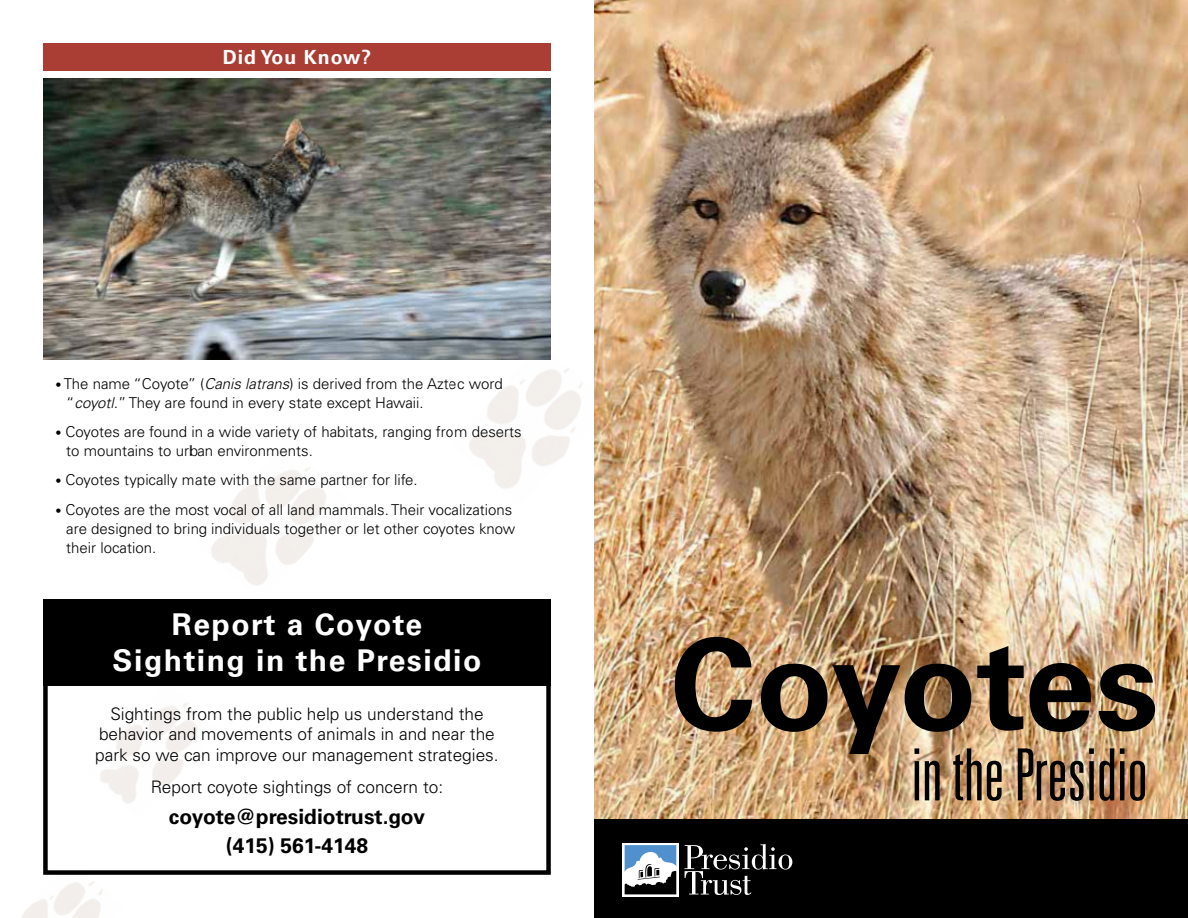
<style>
.page{position:relative;width:1188px;height:918px;background:#fff}
.page>*{position:absolute;margin:0;border:0;box-sizing:border-box;transform-origin:0 0}
.t1{font:700 127.5px "Univers";letter-spacing:-.01em;color:#000}
.t2{font:300 ultra-condensed 72px "Univers";color:#000}
.t3{font:700 30px/36px "Univers";letter-spacing:.05em;color:#fff;text-align:center}
.t4{font:700 21px/28.5px "Univers";color:#000;text-align:center}
.t5{font:700 19.5px "Univers";letter-spacing:.05em;color:#fff}
.t6{font:300 17.25px "Univers";color:#000}
.t7{font:300 15px/18.8px "Univers";color:#000}
.s1{font-size:12px}
.s2{font-style:italic}
</style>
<div class="page">
<div style="left:43px;top:599px;width:508px;height:276px;border:4px solid #000"></div>
<div style="left:43px;top:599px;width:508px;height:87px;background:#000"></div>
<div style="left:43px;top:43px;width:508px;height:28px;background:#aa3e35"></div>
<img style="left:594px;top:0;width:594px;height:820px">
<div style="left:594px;top:820px;width:594px;height:98px;background:#000"></div>
<svg style="left:684px;top:844px;width:108px;height:51px"></svg>
<svg style="left:622px;top:843px;width:57px;height:54px"></svg>
<svg style="left:625px;top:845px;width:51px;height:49px"></svg>
<img style="left:43px;top:78px;width:508px;height:281px">
<img style="left:22px;top:860px;width:102px;height:58px">
<img style="left:452px;top:344px;width:158px;height:161px">
<h3 class="t5" style="left:223px;top:46px;width:150px">Did You Know?</h3>
<p class="t7" style="left:66px;top:374px;width:438px;text-indent:-11px"><span class="s1">•</span> The name “Coyote” (<span class="s2">Canis latrans</span>) is derived from the Aztec word “<span class="s2">coyotl.</span>” They are found in every state except Hawaii.</p>
<p class="t7" style="left:66px;top:422px;width:457px;text-indent:-11px"><span class="s1">•</span> Coyotes are found in a wide variety of habitats, ranging from deserts to mountains to urban environments.</p>
<p class="t7" style="left:55px;top:471px;width:364px"><span class="s1">•</span> Coyotes typically mate with the same partner for life.</p>
<p class="t7" style="left:66px;top:500px;width:451px;text-indent:-11px"><span class="s1">•</span> Coyotes are the most vocal of all land mammals. Their vocalizations are designed to bring individuals together or let other coyotes know their location.</p>
<h3 class="t3" style="left:113px;top:606px;width:370px">Report a Coyote<br>Sighting in the Presidio</h3>
<p class="t6" style="left:110px;top:703px;width:375px">Sightings from the public help us understand the</p>
<p class="t6" style="left:99px;top:724px;width:397px">behavior and movements of animals in and near the</p>
<p class="t6" style="left:95px;top:745px;width:405px">park so we can improve our management strategies.</p>
<p class="t6" style="left:151px;top:776px;width:294px">Report coyote sightings of concern to:</p>
<h3 class="t4" style="left:169px;top:803px;width:258px">coyote@presidiotrust.gov (415) 561-4148</h3>
<h1 class="t1" style="left:671px;top:610px;width:490px">Coyotes</h1>
<h2 class="t2" style="left:912px;top:737px;width:238px">in the Presidio</h2>
</div>
